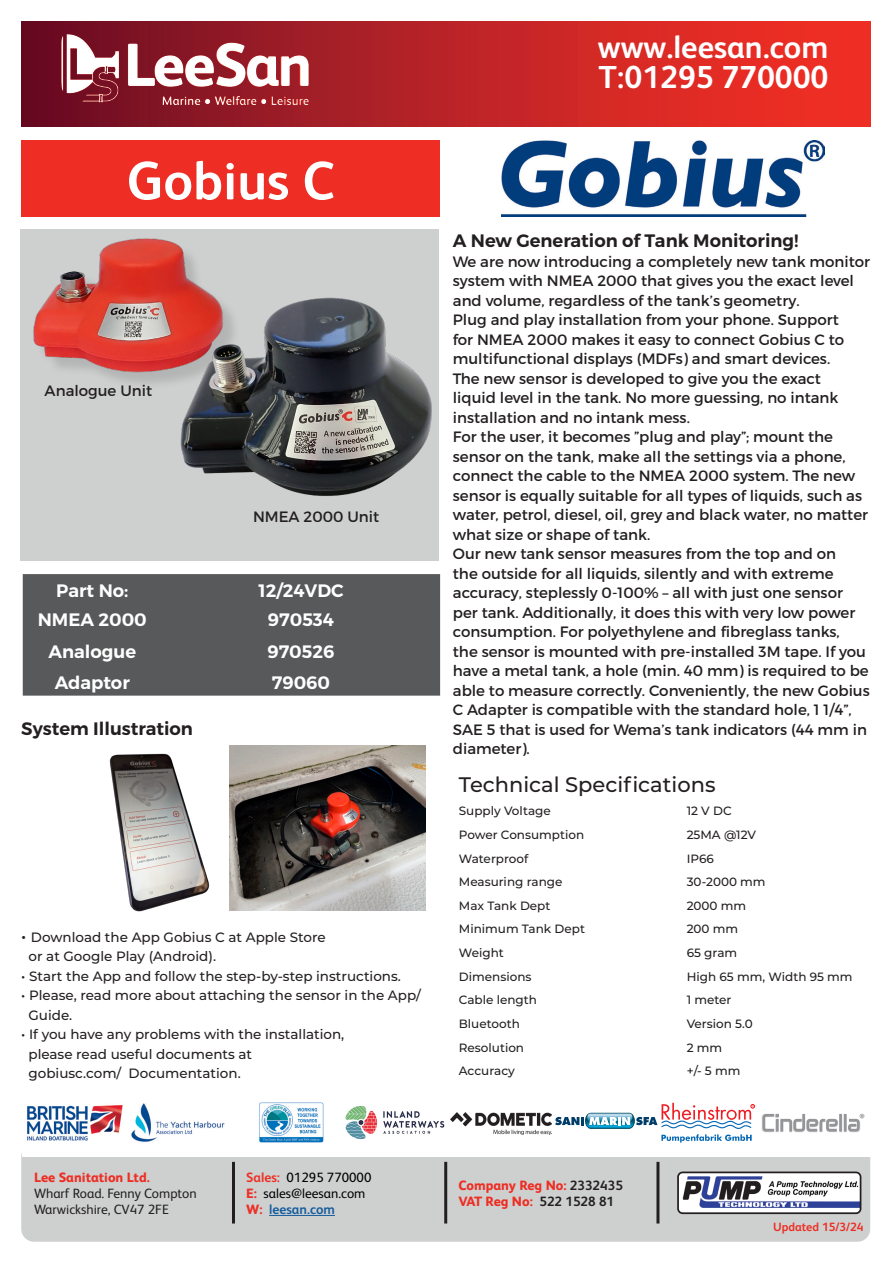
<style>
.page{position:relative;width:893px;height:1263px;background:#fff}
.page>*{position:absolute;margin:0;border:0;box-sizing:border-box;transform-origin:0 0}
.t1{font:700 54px "FS Albert";color:#fff}
.t2{font:700 31.8px "FS Albert";color:#fff}
.t3{font:500 21px "Montserrat";color:#231f20}
.t4{font:600 18px "Montserrat";color:#fff}
.t5{font:600 18px "Montserrat";color:#231f20}
.t6{font:15px/19.5px "Montserrat";color:#231f20}
.t7{font:500 13.5px/19.5px "Montserrat";color:#231f20}
.t8{font:800 13.5px "FS Albert";color:#ee2e24}
.t9{font:13.5px "FS Albert";color:#231f20}
.t10{font:13.5px "FS Albert";color:#000}
.t11{font:700 13.5px "FS Albert";color:#175d9e}
.t12{font:500 12px "Montserrat";color:#231f20}
.t13{font:700 12px "FS Albert";color:#ee2e24}
.s1{font-size:16.5px}
.s2{font-weight:700;color:#ee2e24}
.s3{font-weight:800;color:#ee2e24}
.s4{font-weight:700;color:#231f20}
</style>
<div class="page">
<div style="left:21px;top:140px;width:419px;height:77px;background:#ee2e24"></div>
<div style="left:21px;top:230px;width:418px;height:331px;background:#cdd0cf"></div>
<img style="left:33px;top:238px;width:165px;height:146px">
<div style="left:23px;top:574px;width:417px;height:122px;background:#58595b"></div>
<img style="left:501px;top:140px;width:324px;height:77px">
<img style="left:176px;top:285px;width:256px;height:211px">
<svg style="left:21px;top:21px;width:849px;height:105px;background:#bc2d30"></svg>
<img style="left:67px;top:34px;width:31px;height:59px">
<div style="left:21px;top:1144px;width:849px;height:98px;background:#cdd0cf;border-radius:13px"></div>
<hr style="left:232px;top:1162px;width:3px;height:61px;background:#231f20">
<hr style="left:444px;top:1162px;width:3px;height:61px;background:#231f20">
<hr style="left:656px;top:1162px;width:3px;height:61px;background:#231f20">
<hr style="left:269px;top:1215px;width:66px;height:1px;background:#175d9e">
<div style="left:678px;top:1172px;width:183px;height:41px;background:#fff;border-radius:5px"></div>
<img style="left:682px;top:1176px;width:176px;height:32px">
<div style="left:677px;top:1171px;width:184px;height:43px;border:2px solid #231f20;border-radius:5px"></div>
<div style="left:22px;top:1093px;width:848px;height:64px;background:#fff"></div>
<img style="left:27px;top:1103px;width:198px;height:39px">
<img style="left:259px;top:1103px;width:65px;height:39px">
<img style="left:345px;top:1105px;width:100px;height:35px">
<img style="left:451px;top:1113px;width:100px;height:22px">
<svg style="left:555px;top:1103px;width:200px;height:40px"></svg>
<img style="left:762px;top:1113px;width:97px;height:20px">
<svg style="left:763px;top:1114px;width:101px;height:17px"></svg>
<img style="left:230px;top:745px;width:195px;height:165px">
<img style="left:109px;top:753px;width:101px;height:159px">
<p class="t1" style="left:127px;top:150px;width:209px">Gobius C</p>
<p class="t6" style="left:45px;top:381px;width:109px">Analogue Unit</p>
<p class="t6" style="left:253px;top:506px;width:128px">NMEA 2000 Unit</p>
<p class="t4" style="left:56px;top:579px;width:74px">Part No:</p>
<p class="t4" style="left:258px;top:579px;width:87px">12/24VDC</p>
<p class="t4" style="left:38px;top:609px;width:111px">NMEA 2000</p>
<p class="t4" style="left:268px;top:609px;width:68px">970534</p>
<p class="t4" style="left:48px;top:640px;width:89px">Analogue</p>
<p class="t4" style="left:267px;top:640px;width:69px">970526</p>
<p class="t4" style="left:55px;top:671px;width:77px">Adaptor</p>
<p class="t4" style="left:272px;top:671px;width:60px">79060</p>
<p class="t5" style="left:21px;top:717px;width:173px">System Illustration</p>
<p class="t7" style="left:21px;top:927px;width:306px"><span class="s1">•</span> Download the App Gobius C at Apple Store</p>
<p class="t7" style="left:29px;top:946px;width:189px">or at Google Play (Android).</p>
<p class="t7" style="left:21px;top:966px;width:381px">• Start the App and follow the step-by-step instructions.</p>
<p class="t7" style="left:29px;top:985px;width:394px;text-indent:-7px">• Please, read more about attaching the sensor in the App/<br>Guide.</p>
<p class="t7" style="left:29px;top:1024px;width:317px;text-indent:-7px">• If you have any problems with the installation, please read useful documents at</p>
<p class="t7" style="left:29px;top:1063px;width:214px">gobiusc.com/ Documentation.</p>
<p class="t2" style="left:598px;top:29px;width:232px">www.leesan.com</p>
<p class="t2" style="left:599px;top:59px;width:231px">T:01295 770000</p>
<p class="t5" style="left:453px;top:229px;width:347px">A New Generation of Tank Monitoring!</p>
<p class="t6" style="left:453px;top:251px;width:419px">We are now introducing a completely new tank monitor system with NMEA 2000 that gives you the exact level and volume, regardless of the tank’s geometry.</p>
<p class="t6" style="left:453px;top:310px;width:393px">Plug and play installation from your phone. Support for NMEA 2000 makes it easy to connect Gobius C to multifunctional displays (MDFs) and smart devices.</p>
<p class="t6" style="left:453px;top:368px;width:387px">The new sensor is developed to give you the exact liquid level in the tank. No more guessing, no intank installation and no intank mess.</p>
<p class="t6" style="left:453px;top:427px;width:417px">For the user, it becomes ”plug and play”; mount the sensor on the tank, make all the settings via a phone, connect the cable to the NMEA 2000 system. The new sensor is equally suitable for all types of liquids, such as water, petrol, diesel, oil, grey and black water, no matter what size or shape of tank.</p>
<p class="t6" style="left:453px;top:544px;width:418px">Our new tank sensor measures from the top and on<br>the outside for all liquids, silently and with extreme accuracy, steplessly 0-100% – all with just one sensor per tank. Additionally, it does this with very low power consumption. For polyethylene and fibreglass tanks,<br>the sensor is mounted with pre-installed 3M tape. If you have a metal tank, a hole (min. 40 mm) is required to be able to measure correctly. Conveniently, the new Gobius C Adapter is compatible with the standard hole, 1 1/4”, SAE 5 that is used for Wema’s tank indicators (44 mm in diameter).</p>
<p class="t3" style="left:459px;top:770px;width:258px">Technical Specifications</p>
<p class="t12" style="left:459px;top:803px;width:94px">Supply Voltage</p>
<p class="t12" style="left:687px;top:803px;width:46px">12 V DC</p>
<p class="t12" style="left:459px;top:826px;width:127px">Power Consumption</p>
<p class="t12" style="left:687px;top:826px;width:71px">25MA @12V</p>
<p class="t12" style="left:459px;top:850px;width:71px">Waterproof</p>
<p class="t12" style="left:687px;top:850px;width:29px">IP66</p>
<p class="t12" style="left:459px;top:874px;width:105px">Measuring range</p>
<p class="t12" style="left:687px;top:874px;width:80px">30-2000 mm</p>
<p class="t12" style="left:459px;top:897px;width:93px">Max Tank Dept</p>
<p class="t12" style="left:687px;top:897px;width:61px">2000 mm</p>
<p class="t12" style="left:459px;top:921px;width:128px">Minimum Tank Dept</p>
<p class="t12" style="left:687px;top:921px;width:53px">200 mm</p>
<p class="t12" style="left:459px;top:944px;width:46px">Weight</p>
<p class="t12" style="left:687px;top:944px;width:52px">65 gram</p>
<p class="t12" style="left:459px;top:968px;width:74px">Dimensions</p>
<p class="t12" style="left:687px;top:968px;width:167px">High 65 mm, Width 95 mm</p>
<p class="t12" style="left:459px;top:992px;width:80px">Cable length</p>
<p class="t12" style="left:687px;top:992px;width:46px">1 meter</p>
<p class="t12" style="left:459px;top:1015px;width:63px">Bluetooth</p>
<p class="t12" style="left:687px;top:1015px;width:67px">Version 5.0</p>
<p class="t12" style="left:459px;top:1039px;width:67px">Resolution</p>
<p class="t12" style="left:687px;top:1039px;width:37px">2 mm</p>
<p class="t12" style="left:459px;top:1062px;width:57px">Accuracy</p>
<p class="t12" style="left:687px;top:1062px;width:55px">+/- 5 mm</p>
<p class="t8" style="left:34px;top:1169px;width:117px">Lee Sanitation Ltd.</p>
<p class="t9" style="left:34px;top:1185px;width:164px">Wharf Road. Fenny Compton</p>
<p class="t9" style="left:34px;top:1202px;width:136px">Warwickshire, CV47 2FE</p>
<p class="t10" style="left:246px;top:1169px;width:127px"><span class="s2">Sales:</span> 01295 770000</p>
<p class="t10" style="left:246px;top:1185px;width:121px"><span class="s3">E:</span> sales@leesan.com</p>
<p class="t11" style="left:246px;top:1201px;width:90px"><span class="s3">W:</span> leesan.com</p>
<p class="t8" style="left:458px;top:1177px;width:166px">Company Reg No: <span class="s4">2332435</span></p>
<p class="t8" style="left:458px;top:1193px;width:157px">VAT Reg No: <span class="s4">522 1528 81</span></p>
<p class="t13" style="left:773px;top:1220px;width:92px">Updated 15/3/24</p>
</div>
